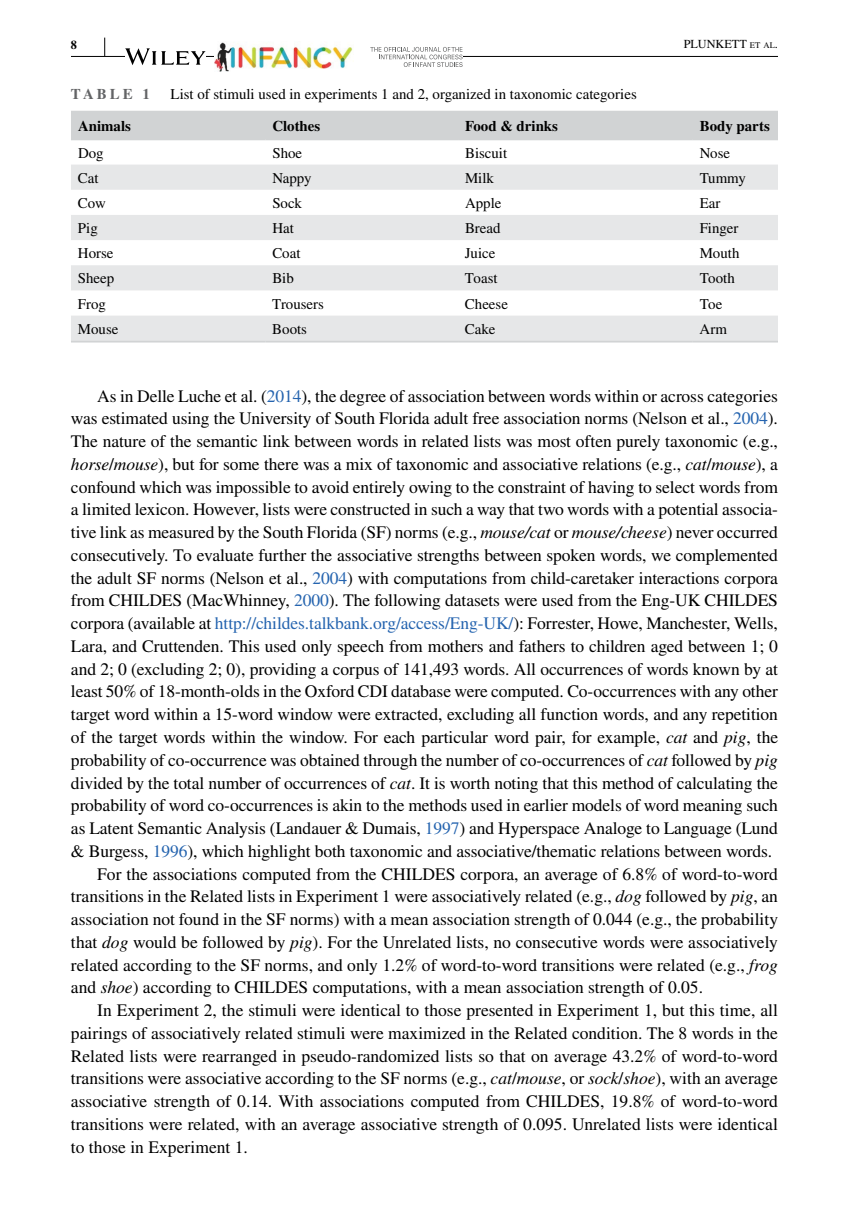
<style>
.page{position:relative;width:849px;height:1221px;background:#fff}
.page>*{position:absolute;margin:0;border:0;box-sizing:border-box;transform-origin:0 0}
.t1{font:17.5px "STIX";letter-spacing:-.005em;color:#000}
.t2{font:14.88px "STIX";color:#000}
.t3{font:700 14.88px "STIX";color:#000}
.t4{font:700 14.88px "STIX";letter-spacing:.2em;color:#636466}
.t5{font:12.25px "STIX";color:#000}
.t6{font:700 12.25px "STIX";color:#000}
.s1{font-size:8.58px}
.s2{color:#2564af}
.s3{font-style:italic}
</style>
<div class="page">
<hr style="left:71px;top:56px;width:706px;height:1px;background:#000">
<svg style="left:125px;top:48px;width:80px;height:17px"></svg>
<div style="left:214px;top:42px;width:248px;height:30px;background:#fff"></div>
<svg style="left:370px;top:47px;width:92px;height:20px"></svg>
<img style="left:214px;top:42px;width:139px;height:30px">
<svg style="left:104px;top:38px;width:1px;height:18px"></svg>
<div style="left:71px;top:111px;width:706px;height:27px;background:#d1d3d4"></div>
<svg style="left:71px;top:164px;width:706px;height:177px;fill:#e6e7e8"></svg>
<hr style="left:71px;top:138px;width:194px;height:2px;background:#d1d3d4">
<hr style="left:265px;top:138px;width:193px;height:2px;background:#d1d3d4">
<hr style="left:458px;top:138px;width:234px;height:2px;background:#d1d3d4">
<hr style="left:692px;top:138px;width:85px;height:2px;background:#d1d3d4">
<hr style="left:71px;top:341px;width:194px;height:1px;background:#d1d3d4">
<hr style="left:265px;top:341px;width:193px;height:1px;background:#d1d3d4">
<hr style="left:458px;top:341px;width:234px;height:1px;background:#d1d3d4">
<hr style="left:692px;top:341px;width:85px;height:1px;background:#d1d3d4">
<p class="t6" style="left:71px;top:37px;width:8px">8</p>
<p class="t5" style="left:683px;top:36px;width:96px">PLUNKETT <span class="s1">et al</span>.</p>
<p class="t4" style="left:71px;top:85px;width:80px">TABLE 1</p>
<p class="t2" style="left:170px;top:84px;width:467px">List of stimuli used in experiments 1 and 2, organized in taxonomic categories</p>
<p class="t3" style="left:78px;top:117px;width:54px">Animals</p>
<p class="t3" style="left:272px;top:117px;width:49px">Clothes</p>
<p class="t3" style="left:465px;top:117px;width:94px">Food &amp; drinks</p>
<p class="t3" style="left:699px;top:117px;width:71px">Body parts</p>
<p class="t2" style="left:78px;top:142px;width:27px">Dog</p>
<p class="t2" style="left:272px;top:142px;width:31px">Shoe</p>
<p class="t2" style="left:465px;top:142px;width:44px">Biscuit</p>
<p class="t2" style="left:699px;top:142px;width:32px">Nose</p>
<p class="t2" style="left:78px;top:167px;width:22px">Cat</p>
<p class="t2" style="left:272px;top:167px;width:41px">Nappy</p>
<p class="t2" style="left:465px;top:167px;width:30px">Milk</p>
<p class="t2" style="left:699px;top:167px;width:48px">Tummy</p>
<p class="t2" style="left:78px;top:193px;width:29px">Cow</p>
<p class="t2" style="left:272px;top:193px;width:31px">Sock</p>
<p class="t2" style="left:465px;top:193px;width:38px">Apple</p>
<p class="t2" style="left:699px;top:193px;width:22px">Ear</p>
<p class="t2" style="left:78px;top:218px;width:21px">Pig</p>
<p class="t2" style="left:272px;top:218px;width:23px">Hat</p>
<p class="t2" style="left:465px;top:218px;width:37px">Bread</p>
<p class="t2" style="left:699px;top:218px;width:40px">Finger</p>
<p class="t2" style="left:78px;top:243px;width:37px">Horse</p>
<p class="t2" style="left:272px;top:243px;width:30px">Coat</p>
<p class="t2" style="left:465px;top:243px;width:32px">Juice</p>
<p class="t2" style="left:699px;top:243px;width:41px">Mouth</p>
<p class="t2" style="left:78px;top:268px;width:38px">Sheep</p>
<p class="t2" style="left:272px;top:268px;width:23px">Bib</p>
<p class="t2" style="left:465px;top:268px;width:34px">Toast</p>
<p class="t2" style="left:699px;top:268px;width:37px">Tooth</p>
<p class="t2" style="left:78px;top:293px;width:29px">Frog</p>
<p class="t2" style="left:272px;top:293px;width:53px">Trousers</p>
<p class="t2" style="left:465px;top:293px;width:44px">Cheese</p>
<p class="t2" style="left:699px;top:293px;width:24px">Toe</p>
<p class="t2" style="left:78px;top:318px;width:42px">Mouse</p>
<p class="t2" style="left:272px;top:318px;width:36px">Boots</p>
<p class="t2" style="left:465px;top:318px;width:32px">Cake</p>
<p class="t2" style="left:699px;top:318px;width:29px">Arm</p>
<p class="t1" style="left:97px;top:383px;width:682px">As in Delle Luche et al. (<span class="s2">2014</span>), the degree of association between words within or across categories</p>
<p class="t1" style="left:71px;top:406px;width:708px">was estimated using the University of South Florida adult free association norms (Nelson et al., <span class="s2">2004</span>).</p>
<p class="t1" style="left:71px;top:429px;width:708px">The nature of the semantic link between words in related lists was most often purely taxonomic (e.g.,</p>
<p class="t1" style="left:71px;top:452px;width:708px"><span class="s3">horse</span>/<span class="s3">mouse</span>), but for some there was a mix of taxonomic and associative relations (e.g., <span class="s3">cat</span>/<span class="s3">mouse</span>), a</p>
<p class="t1" style="left:71px;top:474px;width:708px">confound which was impossible to avoid entirely owing to the constraint of having to select words from</p>
<p class="t1" style="left:71px;top:497px;width:708px">a limited lexicon. However, lists were constructed in such a way that two words with a potential associa-</p>
<p class="t1" style="left:71px;top:520px;width:708px">tive link as measured by the South Florida (SF) norms (e.g., <span class="s3">mouse/cat</span> or <span class="s3">mouse/cheese</span>) never occurred</p>
<p class="t1" style="left:71px;top:543px;width:708px">consecutively. To evaluate further the associative strengths between spoken words, we complemented</p>
<p class="t1" style="left:71px;top:565px;width:708px">the adult SF norms (Nelson et al., <span class="s2">2004</span>) with computations from child-caretaker interactions corpora</p>
<p class="t1" style="left:71px;top:588px;width:708px">from CHILDES (MacWhinney, <span class="s2">2000</span>). The following datasets were used from the Eng-UK CHILDES</p>
<p class="t1" style="left:71px;top:611px;width:708px">corpora (available at <span class="s2">http://childes.talkbank.org/access/Eng-UK/</span>): Forrester, Howe, Manchester, Wells,</p>
<p class="t1" style="left:71px;top:634px;width:708px">Lara, and Cruttenden. This used only speech from mothers and fathers to children aged between 1; 0</p>
<p class="t1" style="left:71px;top:656px;width:708px">and 2; 0 (excluding 2; 0), providing a corpus of 141,493 words. All occurrences of words known by at</p>
<p class="t1" style="left:71px;top:679px;width:708px">least 50% of 18-month-olds in the Oxford CDI database were computed. Co-occurrences with any other</p>
<p class="t1" style="left:71px;top:702px;width:708px">target word within a 15-word window were extracted, excluding all function words, and any repetition</p>
<p class="t1" style="left:71px;top:725px;width:708px">of the target words within the window. For each particular word pair, for example, <span class="s3">cat</span> and <span class="s3">pig</span>, the</p>
<p class="t1" style="left:71px;top:747px;width:708px">probability of co-occurrence was obtained through the number of co-occurrences of <span class="s3">cat</span> followed by <span class="s3">pig</span></p>
<p class="t1" style="left:71px;top:770px;width:708px">divided by the total number of occurrences of <span class="s3">cat</span>. It is worth noting that this method of calculating the</p>
<p class="t1" style="left:71px;top:793px;width:708px">probability of word co-occurrences is akin to the methods used in earlier models of word meaning such</p>
<p class="t1" style="left:71px;top:816px;width:708px">as Latent Semantic Analysis (Landauer &amp; Dumais, <span class="s2">1997</span>) and Hyperspace Analoge to Language (Lund</p>
<p class="t1" style="left:71px;top:838px;width:702px">&amp; Burgess, <span class="s2">1996</span>), which highlight both taxonomic and associative/thematic relations between words.</p>
<p class="t1" style="left:97px;top:861px;width:682px">For the associations computed from the CHILDES corpora, an average of 6.8% of word-to-word</p>
<p class="t1" style="left:71px;top:884px;width:708px">transitions in the Related lists in Experiment 1 were associatively related (e.g., <span class="s3">dog</span> followed by <span class="s3">pig</span>, an</p>
<p class="t1" style="left:71px;top:907px;width:708px">association not found in the SF norms) with a mean association strength of 0.044 (e.g., the probability</p>
<p class="t1" style="left:71px;top:929px;width:708px">that <span class="s3">dog</span> would be followed by <span class="s3">pig</span>). For the Unrelated lists, no consecutive words were associatively</p>
<p class="t1" style="left:71px;top:952px;width:708px">related according to the SF norms, and only 1.2% of word-to-word transitions were related (e.g., <span class="s3">frog</span></p>
<p class="t1" style="left:71px;top:975px;width:633px">and <span class="s3">shoe</span>) according to CHILDES computations, with a mean association strength of 0.05.</p>
<p class="t1" style="left:97px;top:998px;width:682px">In Experiment 2, the stimuli were identical to those presented in Experiment 1, but this time, all</p>
<p class="t1" style="left:71px;top:1020px;width:708px">pairings of associatively related stimuli were maximized in the Related condition. The 8 words in the</p>
<p class="t1" style="left:71px;top:1043px;width:708px">Related lists were rearranged in pseudo-randomized lists so that on average 43.2% of word-to-word</p>
<p class="t1" style="left:71px;top:1066px;width:708px">transitions were associative according to the SF norms (e.g., <span class="s3">cat</span>/<span class="s3">mouse</span>, or <span class="s3">sock</span>/<span class="s3">shoe</span>), with an average</p>
<p class="t1" style="left:71px;top:1089px;width:708px">associative strength of 0.14. With associations computed from CHILDES, 19.8% of word-to-word</p>
<p class="t1" style="left:71px;top:1111px;width:708px">transitions were related, with an average associative strength of 0.095. Unrelated lists were identical</p>
<p class="t1" style="left:71px;top:1134px;width:178px">to those in Experiment 1.</p>
</div>
